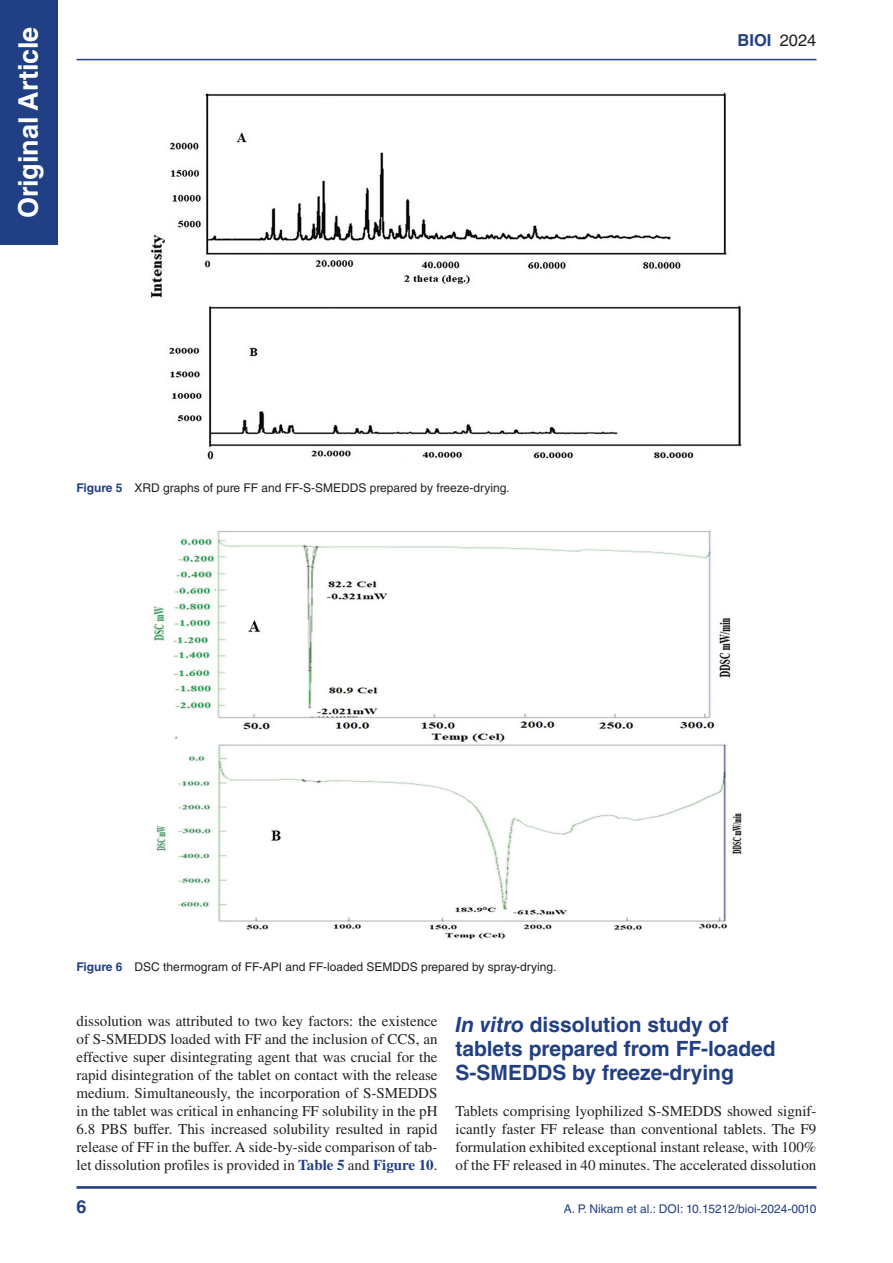
<style>
.page{position:relative;width:893px;height:1263px;background:#fff}
.page>*{position:absolute;margin:0;border:0;box-sizing:border-box;transform-origin:0 0}
.t1{font:700 27px "Helvetica LT Std";color:#fff}
.heading2{font:700 21px/24px "Helvetica LT Std";color:#213f84}
.t2{font:700 18px "Helvetica LT Std";color:#213f84}
.t3{font:700 16.5px "Helvetica LT Std";color:#213f84}
.Body{font:15px/18px "Times LT Std";color:#231f20;text-align:justify}
.Figure_Caption{font:12px "Helvetica LT Std";color:#231f20}
.t4{font:12px "Helvetica LT Std";color:#213f84}
.s1{font-weight:700;color:#213f84}
.s2{font-weight:400;color:#231f20}
.s3{font-style:italic}
</style>
<div class="page">
<hr style="left:76px;top:1186px;width:740px;height:3px;background:#213f84">
<img style="left:150px;top:92px;width:592px;height:368px">
<img style="left:153px;top:531px;width:589px;height:409px">
<hr style="left:76px;top:59px;width:740px;height:1px;background:#213f84">
<div style="left:0;top:0;width:58px;height:245px;background:#213f84"></div>
<h1 class="t1" style="left:12px;top:218px;width:193px;rotate:-90deg">Original Article</h1>
<p class="Figure_Caption" style="left:76px;top:481px;width:434px"><span class="s1">Figure 5</span> XRD graphs of pure FF and FF-S-SMEDDS prepared by freeze-drying.</p>
<p class="t3" style="left:738px;top:30px;width:80px">BIOI <span class="s2">2024</span></p>
<p class="Figure_Caption" style="left:76px;top:959px;width:481px"><span class="s1">Figure 6</span> DSC thermogram of FF-API and FF-loaded SEMDDS prepared by spray-drying.</p>
<p class="Body" style="left:76px;top:1012px;width:362px">dissolution was attributed to two key factors: the existence of S-SMEDDS loaded with FF and the inclusion of CCS, an effective super disintegrating agent that was crucial for the rapid disintegration of the tablet on contact with the release medium. Simultaneously, the incorporation of S-SMEDDS in the tablet was critical in enhancing FF solubility in the pH 6.8 PBS buffer. This increased solubility resulted in rapid release of FF in the buffer. A side-by-side comparison of tab&shy;let dissolution profiles is provided in <span class="s1">Table 5</span> and <span class="s1">Figure 10</span>.</p>
<h2 class="heading2" style="left:455px;top:1012px;width:322px"><span class="s3">In vitro</span> dissolution study of tablets prepared from FF-loaded<br>S-SMEDDS by freeze-drying</h2>
<p class="Body" style="left:455px;top:1102px;width:362px">Tablets comprising lyophilized S-SMEDDS showed signif&shy;icantly faster FF release than conventional tablets. The F9 formulation exhibited exceptional instant release, with 100% of the FF released in 40 minutes. The accelerated dissolution</p>
<p class="t2" style="left:76px;top:1195px;width:12px">6</p>
<p class="t4" style="left:564px;top:1201px;width:254px">A. P. Nikam et al.: DOI: 10.15212/bioi-2024-0010</p>
</div>
